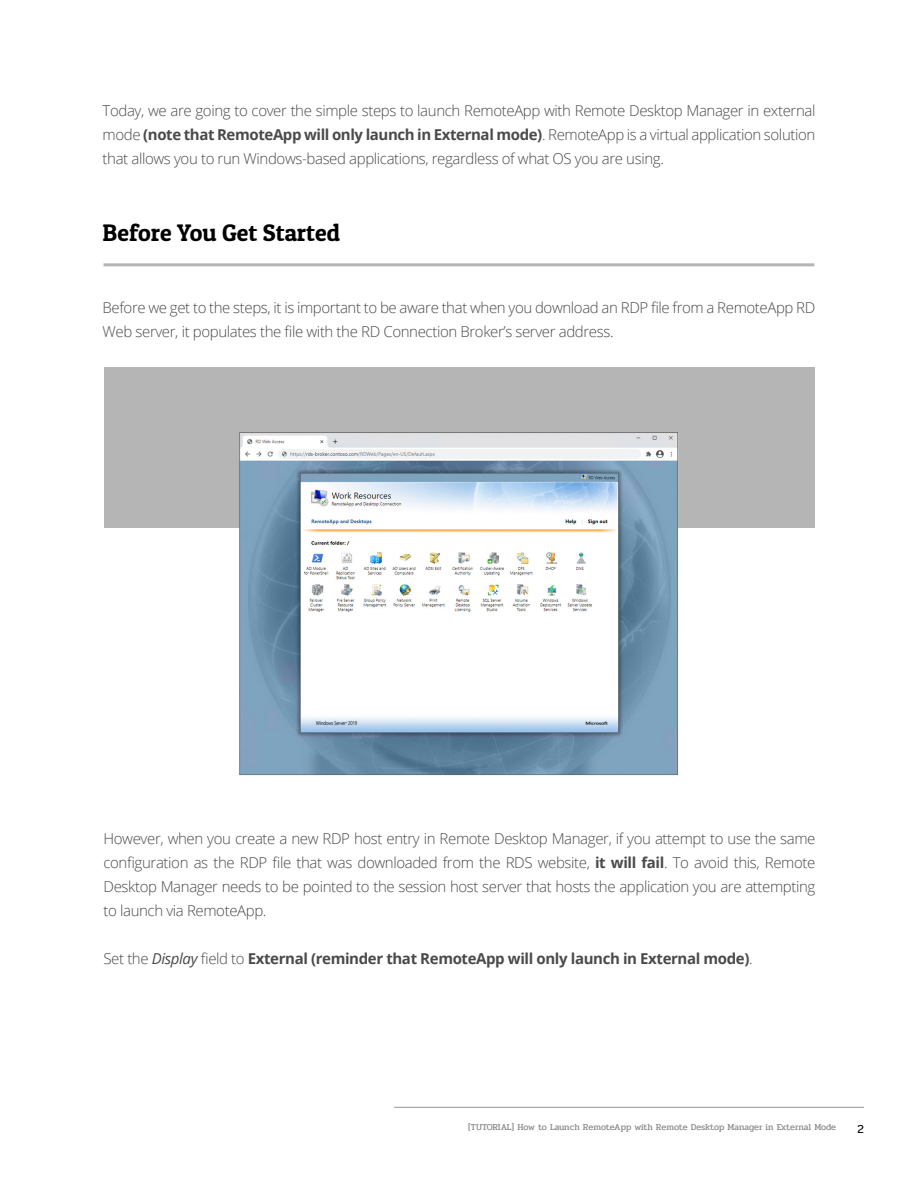
<style>
.page{position:relative;width:918px;height:1188px;background:#fff}
.page>*{position:absolute;margin:0;border:0;box-sizing:border-box;transform-origin:0 0}
.Sous-titre_level2{font:24px "Patua One";color:#000}
.t1{font:300 15px/24px "Open Sans";letter-spacing:-.025em;color:#4a4a4a;text-align:justify}
.t2{font:700 15px "Open Sans";letter-spacing:-.025em;color:#4a4a4a}
.t3{font:12px "Pridi";color:#000}
.t4{font:9px "Pridi";color:#858485}
.s1{font-weight:700}
.s2{font-weight:300}
.s3{font-weight:400;font-style:italic}
</style>
<div class="page">
<hr style="left:394px;top:1107px;width:470px;height:1px;background:#939598">
<hr style="left:104px;top:263px;width:710px;height:3px;background:#969696">
<div style="left:104px;top:367px;width:711px;height:161px;background:#b5b5b5"></div>
<img style="left:239px;top:432px;width:439px;height:344px">
<p class="t1" style="left:103px;top:98px;width:714px">Today, we are going to cover the simple steps to launch RemoteApp with Remote Desktop Manager in external mode <span class="s1">(note that RemoteApp will only launch in External mode)</span>. RemoteApp is a virtual application solution that allows you to run Windows-based applications, regardless of what OS you are using.</p>
<p class="Sous-titre_level2" style="left:103px;top:217px;width:239px">Before You Get Started</p>
<p class="t1" style="left:103px;top:295px;width:714px">Before we get to the steps, it is important to be aware that when you download an RDP file from a RemoteApp RD<br>Web server, it populates the file with the RD Connection Broker’s server address.</p>
<p class="t1" style="left:104px;top:826px;width:713px">However, when you create a new RDP host entry in Remote Desktop Manager, if you attempt to use the same configuration as the RDP file that was downloaded from the RDS website, <span class="s1">it will fail</span>. To avoid this, Remote Desktop Manager needs to be pointed to the session host server that hosts the application you are attempting to launch via RemoteApp.</p>
<p class="t2" style="left:104px;top:948px;width:651px"><span class="s2">Set the</span> <span class="s3">Display</span> <span class="s2">field to</span> External (reminder that RemoteApp will only launch in External mode)<span class="s2">.</span></p>
<p class="t4" style="left:468px;top:1121px;width:369px">[TUTORIAL] How to Launch RemoteApp with Remote Desktop Manager in External Mode</p>
<p class="t3" style="left:858px;top:1121px;width:8px">2</p>
</div>
